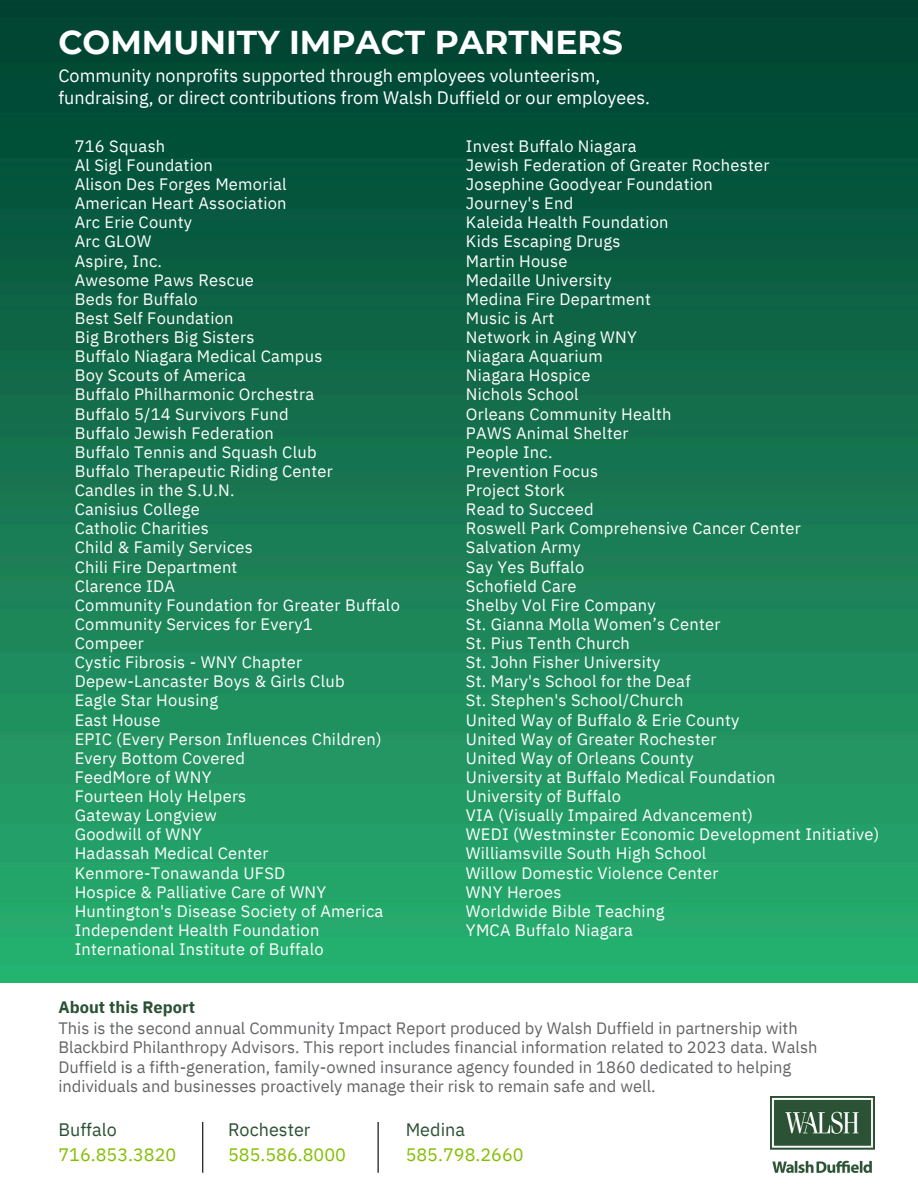
<style>
.page{position:relative;width:918px;height:1188px;background:#fff}
.page>*{position:absolute;margin:0;border:0;box-sizing:border-box;transform-origin:0 0}
.t1{font:700 33px "Montserrat";color:#fff}
.t2{font:18px/21.3px "IBM Plex Sans";color:#fff}
.t3{font:18px/24.8px "IBM Plex Sans";color:#84bd00}
.t4{font:16.5px/19.2px "IBM Plex Sans";letter-spacing:.015em;color:#fff}
.t5{font:16.5px/19.2px "IBM Plex Sans";color:#636466}
.s1{font-weight:700;color:#2b5135}
.s2{color:#2b5135}
</style>
<div class="page">
<img style="left:0;top:0;width:918px;height:982px">
<img style="left:771px;top:1096px;width:103px;height:77px">
<hr style="left:202px;top:1122px;width:1px;height:51px;background:#000">
<hr style="left:378px;top:1122px;width:1px;height:51px;background:#000">
<h1 class="t1" style="left:58px;top:22px;width:566px">COMMUNITY IMPACT PARTNERS</h1>
<h1 class="t2" style="left:58px;top:65px;width:593px">Community nonprofits supported through employees volunteerism, fundraising, or direct contributions from Walsh Duffield or our employees.</h1>
<h1 class="t4" style="left:466px;top:136px;width:415px">Invest Buffalo Niagara<br>Jewish Federation of Greater Rochester<br>Josephine Goodyear Foundation<br>Journey's End<br>Kaleida Health Foundation<br>Kids Escaping Drugs<br>Martin House<br>Medaille University<br>Medina Fire Department<br>Music is Art<br>Network in Aging WNY<br>Niagara Aquarium<br>Niagara Hospice<br>Nichols School<br>Orleans Community Health<br>PAWS Animal Shelter<br>People Inc.<br>Prevention Focus<br>Project Stork<br>Read to Succeed<br>Roswell Park Comprehensive Cancer Center<br>Salvation Army<br>Say Yes Buffalo<br>Schofield Care<br>Shelby Vol Fire Company<br>St. Gianna Molla Women’s Center<br>St. Pius Tenth Church<br>St. John Fisher University<br>St. Mary's School for the Deaf<br>St. Stephen's School/Church<br>United Way of Buffalo &amp; Erie County<br>United Way of Greater Rochester<br>United Way of Orleans County<br>University at Buffalo Medical Foundation<br>University of Buffalo<br>VIA (Visually Impaired Advancement)<br>WEDI (Westminster Economic Development Initiative)<br>Williamsville South High School<br>Willow Domestic Violence Center<br>WNY Heroes<br>Worldwide Bible Teaching<br>YMCA Buffalo Niagara</h1>
<h1 class="t4" style="left:75px;top:136px;width:327px">716 Squash<br>Al Sigl Foundation<br>Alison Des Forges Memorial<br>American Heart Association<br>Arc Erie County<br>Arc GLOW<br>Aspire, Inc.<br>Awesome Paws Rescue<br>Beds for Buffalo<br>Best Self Foundation<br>Big Brothers Big Sisters<br>Buffalo Niagara Medical Campus<br>Boy Scouts of America<br>Buffalo Philharmonic Orchestra<br>Buffalo 5/14 Survivors Fund<br>Buffalo Jewish Federation<br>Buffalo Tennis and Squash Club<br>Buffalo Therapeutic Riding Center<br>Candles in the S.U.N.<br>Canisius College<br>Catholic Charities<br>Child &amp; Family Services<br>Chili Fire Department<br>Clarence IDA<br>Community Foundation for Greater Buffalo<br>Community Services for Every1<br>Compeer<br>Cystic Fibrosis - WNY Chapter<br>Depew-Lancaster Boys &amp; Girls Club<br>Eagle Star Housing<br>East House<br>EPIC (Every Person Influences Children)<br>Every Bottom Covered<br>FeedMore of WNY<br>Fourteen Holy Helpers<br>Gateway Longview<br>Goodwill of WNY<br>Hadassah Medical Center<br>Kenmore-Tonawanda UFSD<br>Hospice &amp; Palliative Care of WNY<br>Huntington's Disease Society of America<br>Independent Health Foundation<br>International Institute of Buffalo</h1>
<p class="t5" style="left:58px;top:996px;width:741px;line-height:21.3px"><span class="s1">About this Report<br></span>This is the second annual Community Impact Report produced by Walsh Duffield in partnership with</p>
<p class="t5" style="left:58px;top:1038px;width:760px">Blackbird Philanthropy Advisors. This report includes financial information related to 2023 data. Walsh<br>Duffield is a fifth-generation, family-owned insurance agency founded in 1860 dedicated to helping individuals and businesses proactively manage their risk to remain safe and well.</p>
<h1 class="t3" style="left:58px;top:1117px;width:119px"><span class="s2">Buffalo<br></span>716.853.3820</h1>
<h1 class="t3" style="left:406px;top:1117px;width:119px"><span class="s2">Medina<br></span>585.798.2660</h1>
<h1 class="t3" style="left:228px;top:1117px;width:119px"><span class="s2">Rochester<br></span>585.586.8000</h1>
</div>
